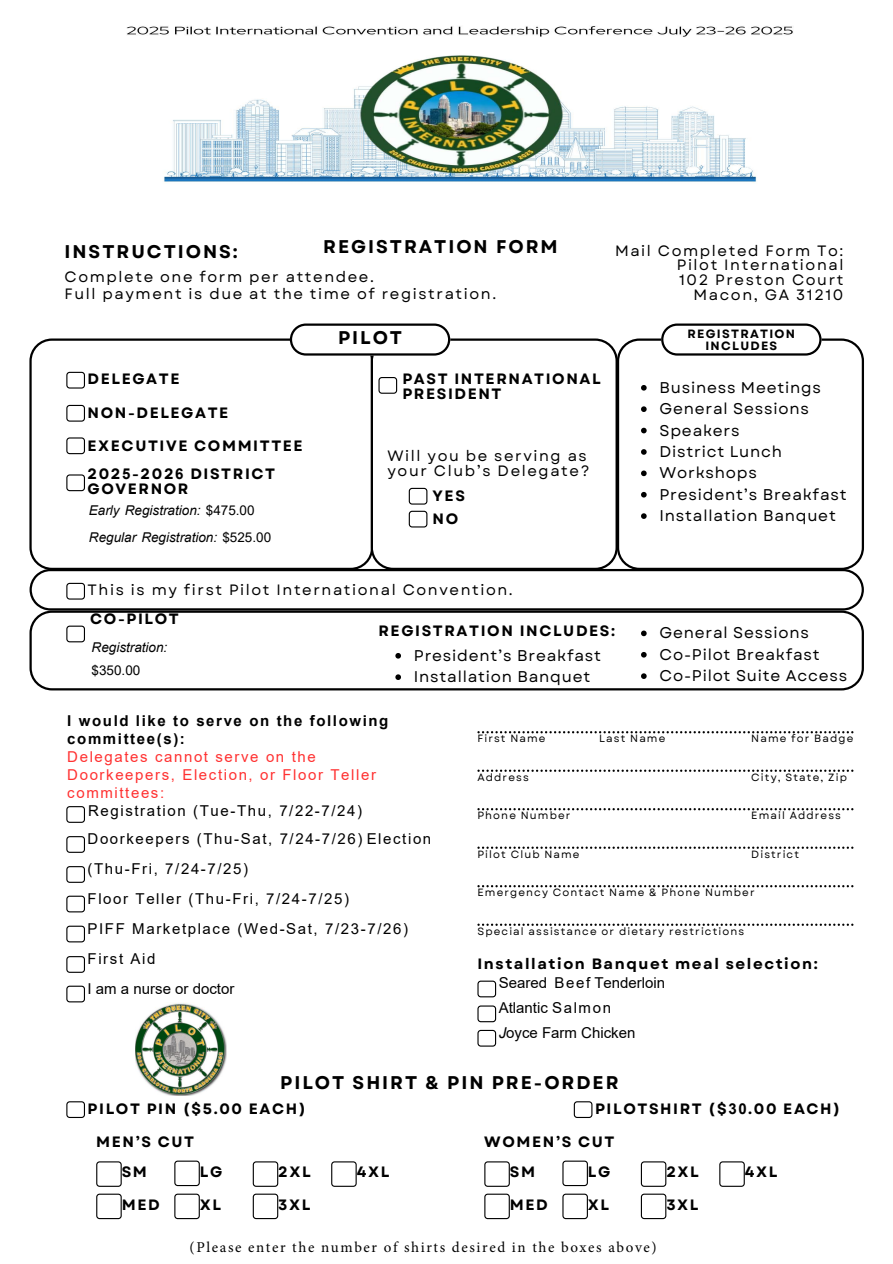
<style>
.page{position:relative;width:893px;height:1264px;background:#fff}
.page>*{position:absolute;margin:0;border:0;box-sizing:border-box;transform-origin:0 0}
.t1{font:700 18.3px "Garet";letter-spacing:.105em;color:#000}
.t2{font:15.6px "Garet";letter-spacing:.05em;color:#000}
.t3{font:700 15px/28.3px "Garet";letter-spacing:.105em;color:#000}
.t4{font:15px/14.7px "Garet";letter-spacing:.105em;color:#000}
.t5{font:15px/30px "Arial";letter-spacing:.105em;color:#000}
.t6{font:15px "Arial";letter-spacing:.105em;color:#ff3131}
.t7{font:15px "Minion Pro";letter-spacing:.105em;color:#000}
.t8{font:15px/25px "Arial";color:#000}
.t9{font:700 15px "Arial";letter-spacing:.105em;color:#000}
.t10{font:italic 13.5px/27px "Arial";color:#000}
.t11{font:700 12px "Garet";letter-spacing:.105em;color:#000}
.t12{font:10.5px "Garet";letter-spacing:.105em;color:#000}
.s1{font-family:"Arial"}
.s2{font-style:normal}
.s3{font-style:italic}
</style>
<div class="page">
<svg style="left:373px;top:338px;width:244px;height:231px"></svg>
<svg style="left:29px;top:338px;width:344px;height:231px"></svg>
<svg style="left:66px;top:372px;width:19px;height:16px"></svg>
<svg style="left:66px;top:405px;width:19px;height:16px"></svg>
<svg style="left:66px;top:437px;width:19px;height:17px"></svg>
<svg style="left:66px;top:474px;width:19px;height:17px"></svg>
<svg style="left:290px;top:323px;width:160px;height:32px"></svg>
<svg style="left:378px;top:377px;width:19px;height:17px"></svg>
<svg style="left:409px;top:488px;width:18px;height:16px"></svg>
<svg style="left:409px;top:510px;width:18px;height:17px"></svg>
<svg style="left:617px;top:338px;width:246px;height:231px"></svg>
<svg style="left:661px;top:323px;width:160px;height:32px"></svg>
<svg style="left:29px;top:610px;width:834px;height:80px"></svg>
<svg style="left:66px;top:625px;width:19px;height:17px"></svg>
<svg style="left:30px;top:569px;width:833px;height:41px"></svg>
<svg style="left:66px;top:866px;width:19px;height:16px"></svg>
<svg style="left:66px;top:895px;width:19px;height:17px"></svg>
<svg style="left:66px;top:925px;width:19px;height:17px"></svg>
<svg style="left:66px;top:956px;width:19px;height:16px"></svg>
<svg style="left:66px;top:985px;width:19px;height:17px"></svg>
<svg style="left:66px;top:836px;width:19px;height:16px"></svg>
<svg style="left:66px;top:806px;width:19px;height:16px"></svg>
<svg style="left:573px;top:1101px;width:19px;height:16px"></svg>
<svg style="left:66px;top:1101px;width:19px;height:16px"></svg>
<svg style="left:96px;top:1193px;width:26px;height:26px"></svg>
<svg style="left:174px;top:1193px;width:26px;height:26px"></svg>
<svg style="left:253px;top:1193px;width:25px;height:26px"></svg>
<svg style="left:96px;top:1161px;width:26px;height:25px"></svg>
<svg style="left:174px;top:1160px;width:26px;height:26px"></svg>
<svg style="left:253px;top:1161px;width:25px;height:25px"></svg>
<svg style="left:331px;top:1161px;width:25px;height:25px"></svg>
<svg style="left:484px;top:1193px;width:26px;height:26px"></svg>
<svg style="left:562px;top:1193px;width:26px;height:26px"></svg>
<svg style="left:640px;top:1193px;width:26px;height:26px"></svg>
<svg style="left:484px;top:1161px;width:26px;height:25px"></svg>
<svg style="left:562px;top:1160px;width:26px;height:26px"></svg>
<svg style="left:640px;top:1161px;width:26px;height:25px"></svg>
<svg style="left:719px;top:1161px;width:25px;height:25px"></svg>
<svg style="left:477px;top:731px;width:376px;height:2px"></svg>
<svg style="left:477px;top:769px;width:376px;height:2px"></svg>
<svg style="left:477px;top:808px;width:376px;height:2px"></svg>
<svg style="left:477px;top:846px;width:376px;height:2px"></svg>
<svg style="left:477px;top:885px;width:376px;height:2px"></svg>
<svg style="left:477px;top:923px;width:376px;height:2px"></svg>
<svg style="left:477px;top:980px;width:19px;height:17px"></svg>
<svg style="left:477px;top:1005px;width:19px;height:17px"></svg>
<svg style="left:477px;top:1029px;width:19px;height:17px"></svg>
<svg style="left:641px;top:385px;width:5px;height:5px"></svg>
<svg style="left:641px;top:406px;width:5px;height:6px"></svg>
<svg style="left:641px;top:428px;width:5px;height:5px"></svg>
<svg style="left:641px;top:449px;width:5px;height:6px"></svg>
<svg style="left:641px;top:470px;width:5px;height:6px"></svg>
<svg style="left:641px;top:492px;width:5px;height:5px"></svg>
<svg style="left:641px;top:513px;width:5px;height:6px"></svg>
<svg style="left:641px;top:630px;width:5px;height:6px"></svg>
<svg style="left:641px;top:652px;width:5px;height:5px"></svg>
<svg style="left:641px;top:673px;width:5px;height:6px"></svg>
<svg style="left:395px;top:653px;width:6px;height:5px"></svg>
<svg style="left:395px;top:674px;width:6px;height:6px"></svg>
<img style="left:136px;top:1002px;width:91px;height:93px">
<img style="left:126px;top:26px;width:667px;height:157px">
<p class="t1" style="left:323px;top:234px;width:236px">REGISTRATION FORM</p>
<h3 class="t1" style="left:65px;top:238px;width:175px">INSTRUCTIONS:</h3>
<h3 class="t4" style="left:65px;top:268px;width:433px;line-height:16.8px">Complete one form per attendee.<br>Full payment is due at the time of registration.</h3>
<p class="t3" style="left:88px;top:365px;width:93px">DELEGATE</p>
<p class="t3" style="left:88px;top:398px;width:142px">NON-DELEGATE</p>
<p class="t3" style="left:88px;top:432px;width:216px">EXECUTIVE COMMITTEE<br>202<span class="s1">5</span>-202<span class="s1">6</span> DISTRICT</p>
<p class="t3" style="left:88px;top:474px;width:102px">GOVERNOR</p>
<p class="t10" style="left:89px;top:497px;width:184px">Early Registration: <span class="s2">$475.00<br></span>Regular Registration: <span class="s2">$525.00</span></p>
<p class="t1" style="left:338px;top:324px;width:66px">PILOT</p>
<p class="t3" style="left:402px;top:371px;width:200px;line-height:14.7px">PAST INTERNATIONAL<br>PRESIDENT</p>
<p class="t4" style="left:387px;top:448px;width:203px">Will you be serving as your Club’s Delegate?</p>
<h4 class="t3" style="left:432px;top:481px;width:34px">YES</h4>
<h5 class="t3" style="left:432px;top:504px;width:27px">NO</h5>
<h1 class="t4" style="left:88px;top:582px;width:426px">This is my first Pilot International Convention.</h1>
<h3 class="t4" style="left:615px;top:243px;width:230px;text-align:right">Mail Completed Form To:<br>Pilot International<br>102 Preston Court<br>Macon, GA 31210</h3>
<h5 class="t11" style="left:687px;top:325px;width:109px">REGISTRATION</h5>
<p class="t11" style="left:705px;top:337px;width:73px">INCLUDES</p>
<p class="t2" style="left:659px;top:376px;width:163px">Business Meetings</p>
<h2 class="t2" style="left:659px;top:397px;width:151px">General Sessions</h2>
<h3 class="t2" style="left:659px;top:419px;width:82px">Speakers</h3>
<h3 class="t2" style="left:659px;top:440px;width:124px">District Lunch</h3>
<h3 class="t2" style="left:659px;top:461px;width:99px">Workshops</h3>
<h3 class="t2" style="left:659px;top:483px;width:188px">President’s Breakfast</h3>
<h3 class="t2" style="left:659px;top:504px;width:178px">Installation Banquet</h3>
<h3 class="t3" style="left:90px;top:605px;width:90px">CO-PILOT</h3>
<h3 class="t10" style="left:92px;top:635px;width:77px;line-height:23.9px">Registration: <span class="s2">$350.00</span></h3>
<h3 class="t3" style="left:378px;top:616px;width:238px">REGISTRATION INCLUDES:</h3>
<h3 class="t2" style="left:659px;top:621px;width:151px">General Sessions</h3>
<h3 class="t2" style="left:659px;top:643px;width:162px">Co-Pilot Breakfast</h3>
<h3 class="t2" style="left:659px;top:664px;width:189px">Co-Pilot Suite Access</h3>
<h3 class="t2" style="left:414px;top:644px;width:188px">President’s Breakfast</h3>
<h3 class="t2" style="left:414px;top:665px;width:178px">Installation Banquet</h3>
<p class="t9" style="left:67px;top:710px;width:322px">I would like to serve on the following</p>
<p class="t9" style="left:67px;top:728px;width:119px">committee(s):</p>
<p class="t6" style="left:67px;top:746px;width:250px">Delegates cannot serve on the</p>
<p class="t6" style="left:67px;top:764px;width:310px">Doorkeepers, Election, or Floor Teller</p>
<p class="t6" style="left:67px;top:782px;width:98px">committees:</p>
<p class="t5" style="left:88px;top:796px;width:275px">Registration (Tue-Thu, 7/22-7/24)</p>
<h2 class="t5" style="left:88px;top:823px;width:345px">Doorkeepers (Thu-Sat, 7/24-7/26) Election (Thu-Fri, 7/24-7/25)<br>Floor Teller (Thu-Fri, 7/24-7/25)<br>PIFF Marketplace (Wed-Sat, 7/23-7/26)<br>First Aid<br>I am a nurse or doctor</h2>
<h3 class="t12" style="left:477px;top:730px;width:70px">First Name</h3>
<h5 class="t12" style="left:599px;top:730px;width:68px">Last Name</h5>
<h5 class="t12" style="left:751px;top:730px;width:104px">Name for Badge</h5>
<h5 class="t12" style="left:477px;top:769px;width:53px">Address</h5>
<h5 class="t12" style="left:751px;top:769px;width:97px">City, State, Zip</h5>
<h5 class="t12" style="left:477px;top:807px;width:94px">Phone Number</h5>
<h5 class="t12" style="left:751px;top:807px;width:91px">Email Address</h5>
<h5 class="t12" style="left:477px;top:846px;width:104px">Pilot Club Name</h5>
<h5 class="t12" style="left:751px;top:846px;width:49px">District</h5>
<h5 class="t12" style="left:477px;top:884px;width:279px">Emergency Contact Name &amp; Phone Number</h5>
<h5 class="t12" style="left:477px;top:923px;width:268px">Special assistance or dietary restrictions</h5>
<h5 class="t3" style="left:477px;top:949px;width:342px">Installation Banquet meal selection:</h5>
<p class="t8" style="left:498px;top:969px;width:168px">Seared Beef Tenderloin<br>Atlantic Salmon<br><span class="s3">J</span>oyce Farm Chicken</p>
<h3 class="t1" style="left:280px;top:1069px;width:340px">PILOT SHIRT &amp; PIN PRE-ORDER</h3>
<h3 class="t3" style="left:88px;top:1094px;width:219px">PILOT PIN ($5.00 EACH)</h3>
<h3 class="t3" style="left:595px;top:1094px;width:247px">PILOTSHIRT ($<span class="s1">30</span>.00 EACH)</h3>
<h3 class="t3" style="left:96px;top:1127px;width:99px">MEN’S CUT</h3>
<h5 class="t3" style="left:484px;top:1127px;width:132px">WOMEN’S CUT</h5>
<h3 class="t3" style="left:122px;top:1157px;width:27px">SM</h3>
<h3 class="t3" style="left:200px;top:1157px;width:24px">LG</h3>
<h5 class="t3" style="left:278px;top:1157px;width:34px">2XL</h5>
<h5 class="t3" style="left:356px;top:1157px;width:34px">4XL</h5>
<h5 class="t3" style="left:510px;top:1157px;width:27px">SM</h5>
<h5 class="t3" style="left:588px;top:1157px;width:24px">LG</h5>
<h3 class="t3" style="left:666px;top:1157px;width:34px">2XL</h3>
<h6 class="t3" style="left:744px;top:1157px;width:34px">4XL</h6>
<h6 class="t3" style="left:122px;top:1190px;width:39px">MED</h6>
<h3 class="t3" style="left:200px;top:1190px;width:23px">XL</h3>
<h5 class="t3" style="left:278px;top:1190px;width:34px">3XL</h5>
<h5 class="t3" style="left:510px;top:1190px;width:39px">MED</h5>
<h5 class="t3" style="left:588px;top:1190px;width:23px">XL</h5>
<h5 class="t3" style="left:666px;top:1190px;width:34px">3XL</h5>
<p class="t7" style="left:189px;top:1237px;width:468px">(Please enter the number of shirts desired in the boxes above)</p>
</div>
